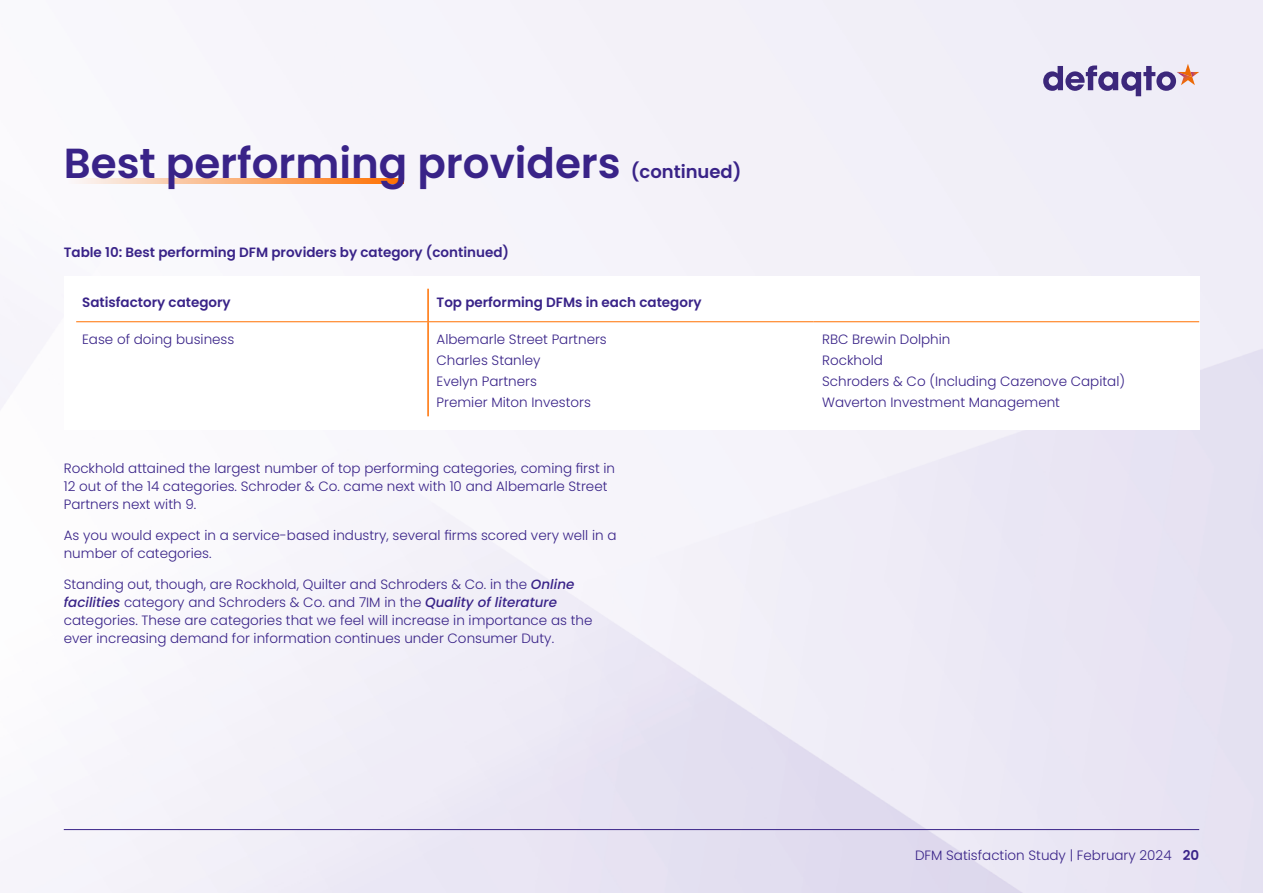
<style>
.page{position:relative;width:1263px;height:893px;background:#fff}
.page>*{position:absolute;margin:0;border:0;box-sizing:border-box;transform-origin:0 0}
.t1{font:600 42px "Poppins";color:#392388}
.t2{font:600 18px "Poppins";color:#392388}
.t3{font:300 13.5px/20.7px "Poppins";color:#392388}
.t4{font:600 13.5px "Poppins";color:#392388}
.s1{font-weight:500;font-style:italic}
.s2{font-weight:600}
</style>
<div class="page">
<svg style="left:1043px;top:64px;width:156px;height:32px;background:#b2a6c6"></svg>
<hr style="left:64px;top:829px;width:1135px;height:1px;background:#392388">
<svg style="left:68px;top:178px;width:336px;height:6px;background:#fbb27c"></svg>
<hr style="left:427px;top:289px;width:2px;height:32px;background:#ff7000">
<hr style="left:76px;top:321px;width:352px;height:1px;background:#ff7000">
<hr style="left:427px;top:322px;width:2px;height:94px;background:#ff7000">
<hr style="left:428px;top:321px;width:386px;height:1px;background:#ff7000">
<hr style="left:814px;top:321px;width:385px;height:1px;background:#ff7000">
<h1 class="t1" style="left:64px;top:139px;width:558px">Best performing providers</h1>
<h2 class="t2" style="left:631px;top:162px;width:112px">(continued)</h2>
<p class="t4" style="left:64px;top:244px;width:447px">Table 10: Best performing DFM providers by category (continued)</p>
<p class="t4" style="left:82px;top:295px;width:150px">Satisfactory category</p>
<p class="t4" style="left:437px;top:295px;width:267px">Top performing DFMs in each category</p>
<p class="t3" style="left:82px;top:329px;width:154px">Ease of doing business</p>
<p class="t3" style="left:437px;top:329px;width:172px">Albemarle Street Partners<br>Charles Stanley<br>Evelyn Partners<br>Premier Miton Investors</p>
<p class="t3" style="left:822px;top:329px;width:305px">RBC Brewin Dolphin<br>Rockhold<br>Schroders &amp; Co (Including Cazenove Capital)<br>Waverton Investment Management</p>
<p class="t3" style="left:64px;top:460px;width:553px;line-height:18px">Rockhold attained the largest number of top performing categories, coming first in<br>12 out of the 14 categories. Schroder &amp; Co. came next with 10 and Albemarle Street<br>Partners next with 9.</p>
<p class="t3" style="left:64px;top:526px;width:554px;line-height:18px">As you would expect in a service-based industry, several firms scored very well in a number of categories.</p>
<p class="t3" style="left:64px;top:575px;width:530px;line-height:18px">Standing out, though, are Rockhold, Quilter and Schroders &amp; Co. in the <span class="s1">Online facilities</span> category and Schroders &amp; Co. and 7IM in the <span class="s1">Quality of literature </span>categories. These are categories that we feel will increase in importance as the ever increasing demand for information continues under Consumer Duty.</p>
<p class="t3" style="left:915px;top:845px;width:286px">DFM Satisfaction Study | February 2024 <span class="s2">20</span></p>
</div>
